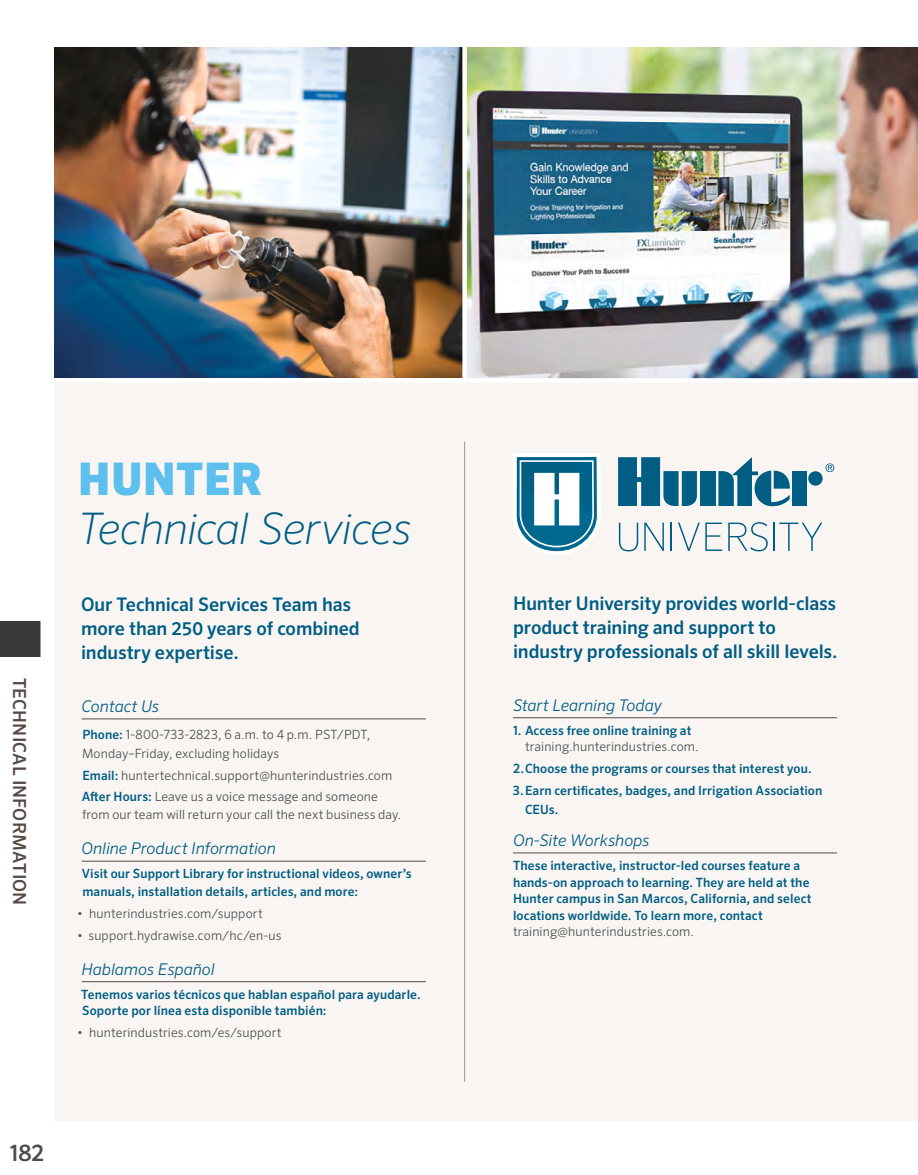
<style>
.page{position:relative;width:918px;height:1175px;background:#fff}
.page>*{position:absolute;margin:0;border:0;box-sizing:border-box;transform-origin:0 0}
.t1{font:900 45px "Sero Pro";letter-spacing:.01em;color:#5cbfed}
.t2{font:italic 200 43.5px "Sero Pro";letter-spacing:-.02em;color:#005d83}
.t3{font:500 22.5px "Sero Pro";color:#4c4d4d}
.t4{font:500 18.75px/24px "Sero Pro";letter-spacing:-.005em;color:#005d83}
.t5{font:500 18px "Sero Pro";letter-spacing:.01em;color:#564944}
.t6{font:italic 300 16.2px "Sero Pro";color:#005d83}
.t7{font:500 12.75px/16.5px "Sero Pro";letter-spacing:.01em;color:#005d83}
.t8{font:300 12.75px/19.2px "Sero Pro";letter-spacing:.01em;color:#4c4d4d}
.s1{font-weight:500;color:#005d83}
</style>
<div class="page">
<div style="left:0;top:621px;width:40px;height:36px;background:#393a39"></div>
<div style="left:54px;top:378px;width:864px;height:742px;background:#f8f5f2"></div>
<hr style="left:513px;top:717px;width:324px;height:1px;background:#574d4a">
<hr style="left:513px;top:852px;width:324px;height:1px;background:#574d4a">
<hr style="left:82px;top:718px;width:344px;height:1px;background:#574d4a">
<hr style="left:82px;top:861px;width:344px;height:1px;background:#574d4a">
<hr style="left:82px;top:981px;width:344px;height:1px;background:#574d4a">
<svg style="left:619px;top:522px;width:19px;height:29px"></svg>
<svg style="left:644px;top:522px;width:20px;height:29px"></svg>
<svg style="left:671px;top:522px;width:1px;height:29px"></svg>
<svg style="left:678px;top:522px;width:44px;height:29px"></svg>
<svg style="left:728px;top:522px;width:40px;height:29px"></svg>
<hr style="left:773px;top:522px;width:2px;height:29px;background:#005d83">
<svg style="left:779px;top:522px;width:43px;height:29px"></svg>
<svg style="left:513px;top:453px;width:87px;height:102px"></svg>
<svg style="left:826px;top:463px;width:8px;height:9px"></svg>
<div style="left:700px;top:471px;width:15px;height:35px;background:#005d83"></div>
<div style="left:808px;top:471px;width:15px;height:14px;background:#005d83;border-radius:50%"></div>
<div style="left:792px;top:471px;width:15px;height:35px;background:#005d83"></div>
<svg style="left:718px;top:457px;width:72px;height:49px"></svg>
<svg style="left:618px;top:457px;width:79px;height:49px"></svg>
<img style="left:54px;top:47px;width:864px;height:331px">
<div style="left:462px;top:41px;width:5px;height:341px;background:#fff"></div>
<hr style="left:46px;top:378px;width:872px;height:4px;background:#fff">
<hr style="left:464px;top:442px;width:1px;height:639px;background:#969798">
<h3 class="t5" style="left:30px;top:678px;width:229px;rotate:90deg">TECHNICAL INFORMATION</h3>
<h1 class="t1" style="left:78px;top:451px;width:187px">HUNTER</h1>
<h2 class="t2" style="left:78px;top:503px;width:335px">Technical Services</h2>
<h3 class="t4" style="left:81px;top:592px;width:280px">Our Technical Services Team has more than 250 years of combined industry expertise.</h3>
<h3 class="t4" style="left:513px;top:591px;width:326px">Hunter University provides world-class product training and support to industry professionals of all skill levels.</h3>
<p class="t6" style="left:82px;top:696px;width:79px">Contact Us</p>
<p class="t8" style="left:82px;top:724px;width:290px"><span class="s1">Phone:</span> 1-800-733-2823, 6 a.m. to 4 p.m. PST/PDT,<br>Monday–Friday, excluding holidays</p>
<p class="t8" style="left:82px;top:764px;width:312px;line-height:21.8px"><span class="s1">Email:</span> huntertechnical.support@hunterindustries.com<br><span class="s1">After Hours:</span> Leave us a voice message and someone</p>
<p class="t8" style="left:82px;top:805px;width:321px">from our team will return your call the next business day.</p>
<p class="t6" style="left:82px;top:839px;width:196px">Online Product Information</p>
<p class="t7" style="left:82px;top:864px;width:331px;line-height:18px">Visit our Support Library for instructional videos, owner’s manuals, installation details, articles, and more:</p>
<p class="t8" style="left:77px;top:903px;width:187px">• hunterindustries.com/support</p>
<p class="t8" style="left:77px;top:925px;width:206px">• support.hydrawise.com/hc/en-us</p>
<p class="t6" style="left:82px;top:959px;width:135px">Hablamos Español</p>
<p class="t7" style="left:81px;top:986px;width:341px">Tenemos varios técnicos que hablan español para ayudarle.<br>Soporte por línea esta disponible también:</p>
<p class="t8" style="left:77px;top:1022px;width:206px">• hunterindustries.com/es/support</p>
<p class="t6" style="left:513px;top:695px;width:150px">Start Learning Today</p>
<p class="t7" style="left:513px;top:722px;width:180px">1. Access free online training at</p>
<p class="t8" style="left:525px;top:737px;width:175px">training.hunterindustries.com.</p>
<p class="t7" style="left:513px;top:758px;width:311px;line-height:21.9px">2.Choose the programs or courses that interest you.<br>3.Earn certificates, badges, and Irrigation Association</p>
<p class="t7" style="left:525px;top:801px;width:35px">CEUs.</p>
<p class="t6" style="left:513px;top:830px;width:138px">On-Site Workshops</p>
<p class="t7" style="left:513px;top:857px;width:300px">These interactive, instructor-led courses feature a hands-on approach to learning. They are held at the Hunter campus in San Marcos, California, and select locations worldwide. To learn more, contact</p>
<p class="t8" style="left:513px;top:921px;width:183px">training@hunterindustries.com.</p>
<h3 class="t3" style="left:10px;top:1139px;width:36px">182</h3>
</div>
